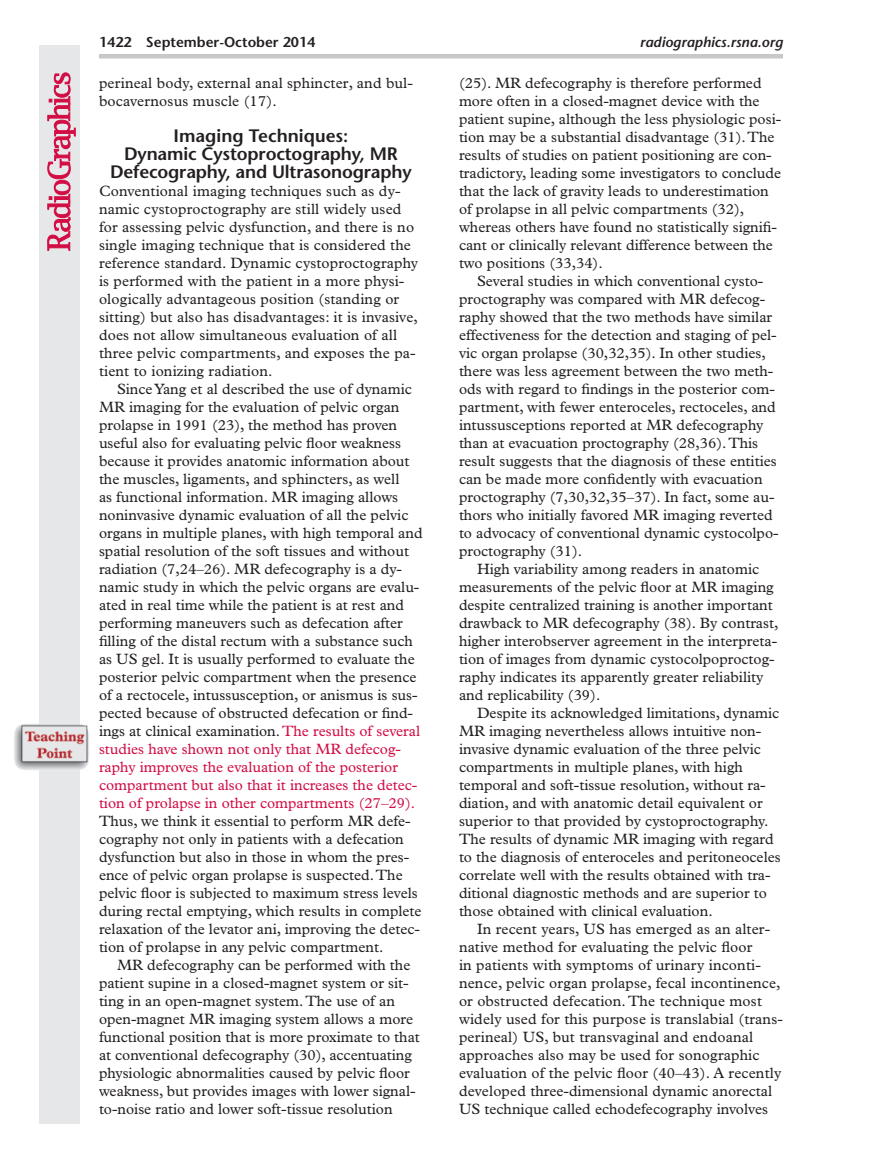
<style>
.page{position:relative;width:891px;height:1175px;background:#fff}
.page>*{position:absolute;margin:0;border:0;box-sizing:border-box;transform-origin:0 0}
.t1{font:600 18px/18px "Stone Sans";letter-spacing:-.01em;color:#231f20;text-align:center}
.Para_Text{font:15px/18px "Plantin";color:#231f20}
.Flush_Left{font:15px/18px "Plantin";letter-spacing:.01em;color:#231f20}
.t2{font:600 14.25px "Stone Sans";color:#231f20}
.t3{font:italic 600 14.25px "Stone Sans";color:#231f20}
.s1{color:#d20d44}
</style>
<div class="page">
<div style="left:39px;top:45px;width:40px;height:1078px;background:#e6e7e9"></div>
<svg style="left:47px;top:72px;width:29px;height:179px"></svg>
<hr style="left:99px;top:54px;width:684px;height:4px;background:#c7c8ca">
<img style="left:14px;top:718px;width:75px;height:57px">
<p class="t2" style="left:99px;top:34px;width:218px">1422 September-October 2014</p>
<p class="t3" style="left:640px;top:34px;width:145px">radiographics.rsna.org</p>
<p class="Flush_Left" style="left:99px;top:74px;width:315px">perineal body, external anal sphincter, and bul&shy;bocavernosus muscle (17).</p>
<h1 class="t1" style="left:110px;top:126px;width:303px">Imaging Techniques:<br>Dynamic Cystoproctography, MR<br>Defecography, and Ultrasonography</h1>
<p class="Flush_Left" style="left:99px;top:182px;width:321px">Conventional imaging techniques such as dy&shy;namic cystoproctography are still widely used for assessing pelvic dysfunction, and there is no single imaging technique that is considered the reference standard. Dynamic cystoproctography is performed with the patient in a more physi&shy;ologically advantageous position (standing or sitting) but also has disadvantages: it is invasive, does not allow simultaneous evaluation of all three pelvic compartments, and exposes the pa&shy;tient to ionizing radiation.</p>
<p class="Para_Text" style="left:99px;top:380px;width:325px;text-indent:18px">Since Yang et al described the use of dynamic MR imaging for the evaluation of pelvic organ prolapse in 1991 (23), the method has proven useful also for evaluating pelvic floor weakness because it provides anatomic information about the muscles, ligaments, and sphincters, as well<br>as functional information. MR imaging allows noninvasive dynamic evaluation of all the pelvic organs in multiple planes, with high temporal and spatial resolution of the soft tissues and without radiation (7,24–26). MR defecography is a dy&shy;namic study in which the pelvic organs are evalu&shy;ated in real time while the patient is at rest and performing maneuvers such as defecation after filling of the distal rectum with a substance such as US gel. It is usually performed to evaluate the posterior pelvic compartment when the presence of a rectocele, intussusception, or anismus is sus&shy;pected because of obstructed defecation or find&shy;ings at clinical examination. <span class="s1">The results of several studies have shown not only that MR defecog&shy;raphy improves the evaluation of the posterior compartment but also that it increases the detec&shy;tion of prolapse in other compartments (27–29).<br></span>Thus, we think it essential to perform MR defe&shy;cography not only in patients with a defecation dysfunction but also in those in whom the pres&shy;ence of pelvic organ prolapse is suspected. The pelvic floor is subjected to maximum stress levels during rectal emptying, which results in complete relaxation of the levator ani, improving the detec&shy;tion of prolapse in any pelvic compartment.</p>
<p class="Para_Text" style="left:99px;top:956px;width:322px;text-indent:18px">MR defecography can be performed with the patient supine in a closed-magnet system or sit&shy;ting in an open-magnet system. The use of an open-magnet MR imaging system allows a more functional position that is more proximate to that at conventional defecography (30), accentuating physiologic abnormalities caused by pelvic floor weakness, but provides images with lower signal&shy;to-noise ratio and lower soft-tissue resolution</p>
<p class="Para_Text" style="left:459px;top:74px;width:324px">(25). MR defecography is therefore performed more often in a closed-magnet device with the patient supine, although the less physiologic posi&shy;tion may be a substantial disadvantage (31). The results of studies on patient positioning are con&shy;tradictory, leading some investigators to conclude that the lack of gravity leads to underestimation of prolapse in all pelvic compartments (32), whereas others have found no statistically signifi&shy;cant or clinically relevant difference between the two positions (33,34).</p>
<p class="Para_Text" style="left:459px;top:272px;width:321px;text-indent:18px">Several studies in which conventional cysto&shy;proctography was compared with MR defecog&shy;raphy showed that the two methods have similar effectiveness for the detection and staging of pel&shy;vic organ prolapse (30,32,35). In other studies, there was less agreement between the two meth&shy;ods with regard to findings in the posterior com&shy;partment, with fewer enteroceles, rectoceles, and intussusceptions reported at MR defecography than at evacuation proctography (28,36). This result suggests that the diagnosis of these entities can be made more confidently with evacuation proctography (7,30,32,35–37). In fact, some au&shy;thors who initially favored MR imaging reverted to advocacy of conventional dynamic cystocolpo&shy;proctography (31).</p>
<p class="Para_Text" style="left:459px;top:560px;width:321px;text-indent:18px">High variability among readers in anatomic measurements of the pelvic floor at MR imaging despite centralized training is another important drawback to MR defecography (38). By contrast, higher interobserver agreement in the interpreta&shy;tion of images from dynamic cystocolpoproctog&shy;raphy indicates its apparently greater reliability and replicability (39).</p>
<p class="Para_Text" style="left:459px;top:704px;width:323px;text-indent:18px">Despite its acknowledged limitations, dynamic MR imaging nevertheless allows intuitive non&shy;invasive dynamic evaluation of the three pelvic compartments in multiple planes, with high temporal and soft-tissue resolution, without ra&shy;diation, and with anatomic detail equivalent or superior to that provided by cystoproctography.<br>The results of dynamic MR imaging with regard to the diagnosis of enteroceles and peritoneoceles correlate well with the results obtained with tra&shy;ditional diagnostic methods and are superior to those obtained with clinical evaluation.</p>
<p class="Para_Text" style="left:459px;top:920px;width:325px;text-indent:18px">In recent years, US has emerged as an alter&shy;native method for evaluating the pelvic floor<br>in patients with symptoms of urinary inconti&shy;nence, pelvic organ prolapse, fecal incontinence, or obstructed defecation. The technique most widely used for this purpose is translabial (trans&shy;perineal) US, but transvaginal and endoanal approaches also may be used for sonographic evaluation of the pelvic floor (40–43). A recently developed three-dimensional dynamic anorectal US technique called echodefecography involves</p>
</div>
